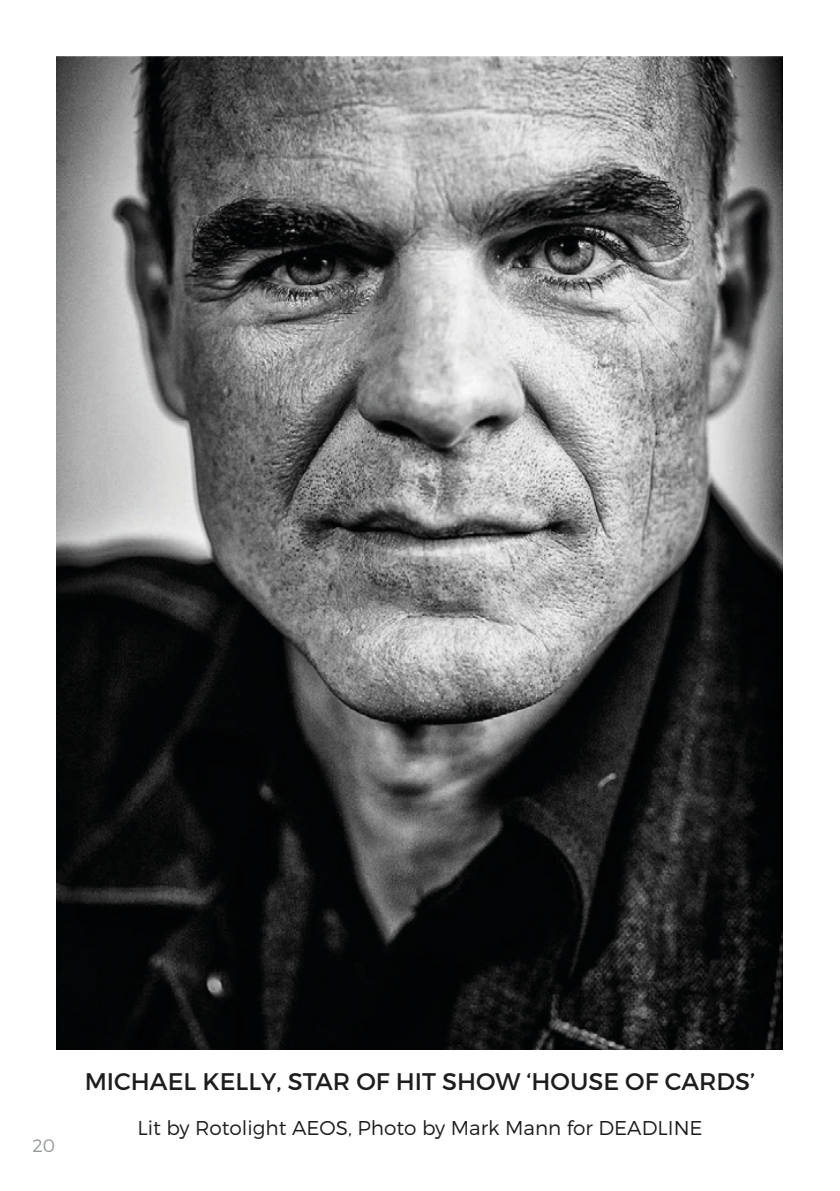
<style>
.page{position:relative;width:840px;height:1191px;background:#fff}
.page>*{position:absolute;margin:0;border:0;box-sizing:border-box;transform-origin:0 0}
.t1{font:24px "Montserrat";color:#1d1d1b}
.t2{font:300 20px "Montserrat";color:#1d1d1b}
.t3{font:300 18px "Montserrat";color:#959b99}
</style>
<div class="page">
<img style="left:57px;top:57px;width:724px;height:992px">
<p class="t3" style="left:32px;top:1134px;width:24px">20</p>
<p class="t1" style="left:85px;top:1067px;width:671px">MICHAEL KELLY, STAR OF HIT SHOW ‘HOUSE OF CARDS’</p>
<p class="t2" style="left:137px;top:1115px;width:566px">Lit by Rotolight AEOS, Photo by Mark Mann for DEADLINE</p>
</div>
